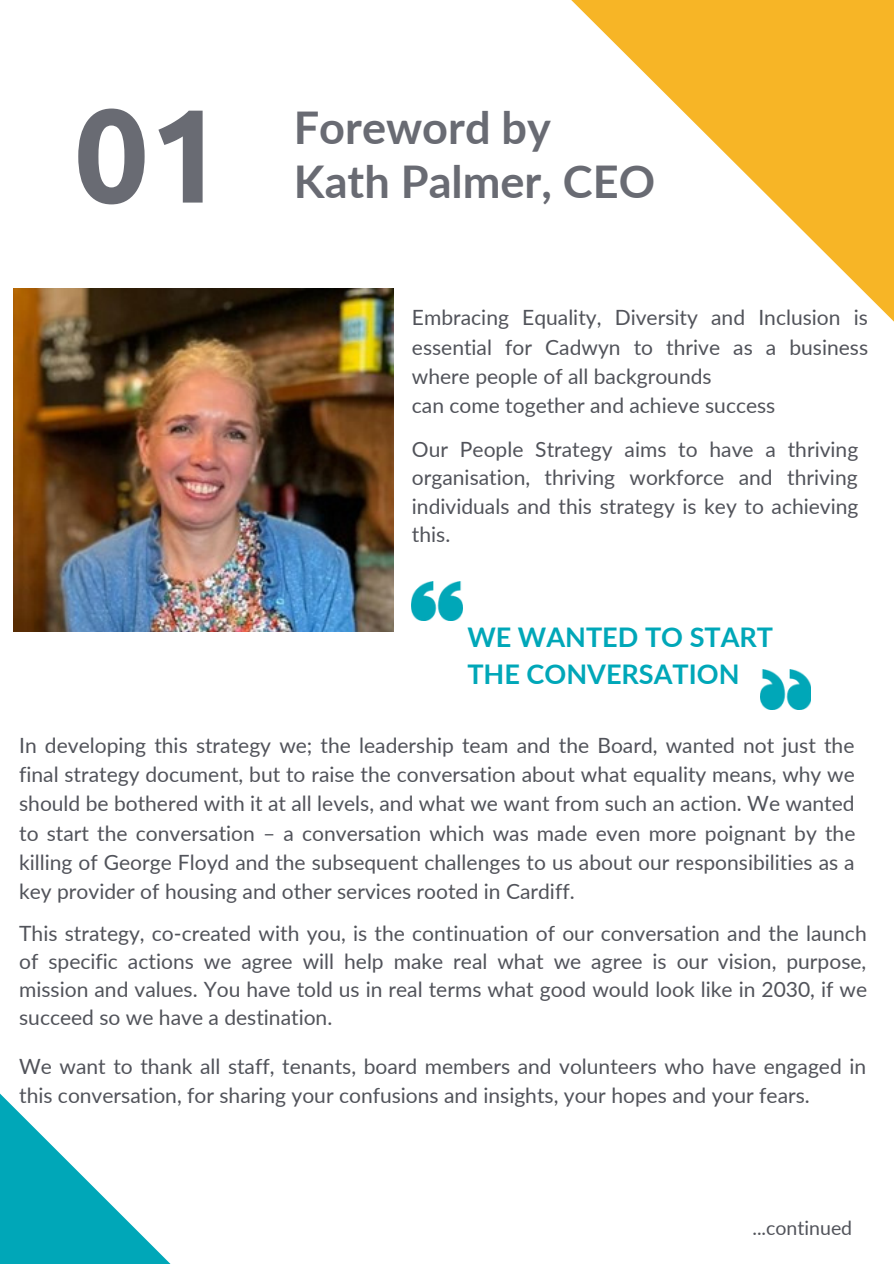
<style>
.page{position:relative;width:894px;height:1264px;background:#fff}
.page>*{position:absolute;margin:0;border:0;box-sizing:border-box;transform-origin:0 0}
.t1{font:700 132.6px "Ubuntu";color:#696b73}
.t2{font:700 45px "Lato";color:#696b73}
.t3{font:700 27px "Lato";color:#00a7b8}
.t4{font:21px/29.2px "Lato";color:#51535a;text-align:justify}
.t5{font:19.5px "Lato";color:#51535a}
</style>
<div class="page">
<svg style="left:0;top:1093px;width:170px;height:170px"></svg>
<svg style="left:571px;top:0;width:322px;height:321px"></svg>
<img style="left:14px;top:288px;width:379px;height:344px">
<img style="left:412px;top:581px;width:50px;height:39px">
<img style="left:760px;top:669px;width:50px;height:40px">
<p class="t1" style="left:74px;top:79px;width:152px">01</p>
<p class="t2" style="left:294px;top:100px;width:258px">Foreword by</p>
<p class="t2" style="left:294px;top:154px;width:363px">Kath Palmer, CEO</p>
<p class="t4" style="left:412px;top:302px;width:457px">Embracing Equality, Diversity and Inclusion is essential for Cadwyn to thrive as a business where people of all backgrounds</p>
<p class="t4" style="left:412px;top:390px;width:365px">can come together and achieve success</p>
<p class="t4" style="left:412px;top:435px;width:448px;line-height:28.2px">Our People Strategy aims to have a thriving organisation, thriving workforce and thriving individuals and this strategy is key to achieving this.</p>
<p class="t3" style="left:467px;top:620px;width:307px">WE WANTED TO START</p>
<p class="t3" style="left:467px;top:657px;width:273px">THE CONVERSATION</p>
<p class="t4" style="left:19px;top:730px;width:837px">In developing this strategy we; the leadership team and the Board, wanted not just the final strategy document, but to raise the conversation about what equality means, why we should be bothered with it at all levels, and what we want from such an action. We wanted to start the conversation – a conversation which was made even more poignant by the killing of George Floyd and the subsequent challenges to us about our responsibilities as a key provider of housing and other services rooted in Cardiff.</p>
<p class="t4" style="left:19px;top:918px;width:849px;line-height:28.2px">This strategy, co-created with you, is the continuation of our conversation and the launch of specific actions we agree will help make real what we agree is our vision, purpose, mission and values. You have told us in real terms what good would look like in 2030, if we succeed so we have a destination.</p>
<p class="t4" style="left:19px;top:1051px;width:848px">We want to thank all staff, tenants, board members and volunteers who have engaged in this conversation, for sharing your confusions and insights, your hopes and your fears.</p>
<p class="t5" style="left:752px;top:1215px;width:101px">...continued</p>
</div>
